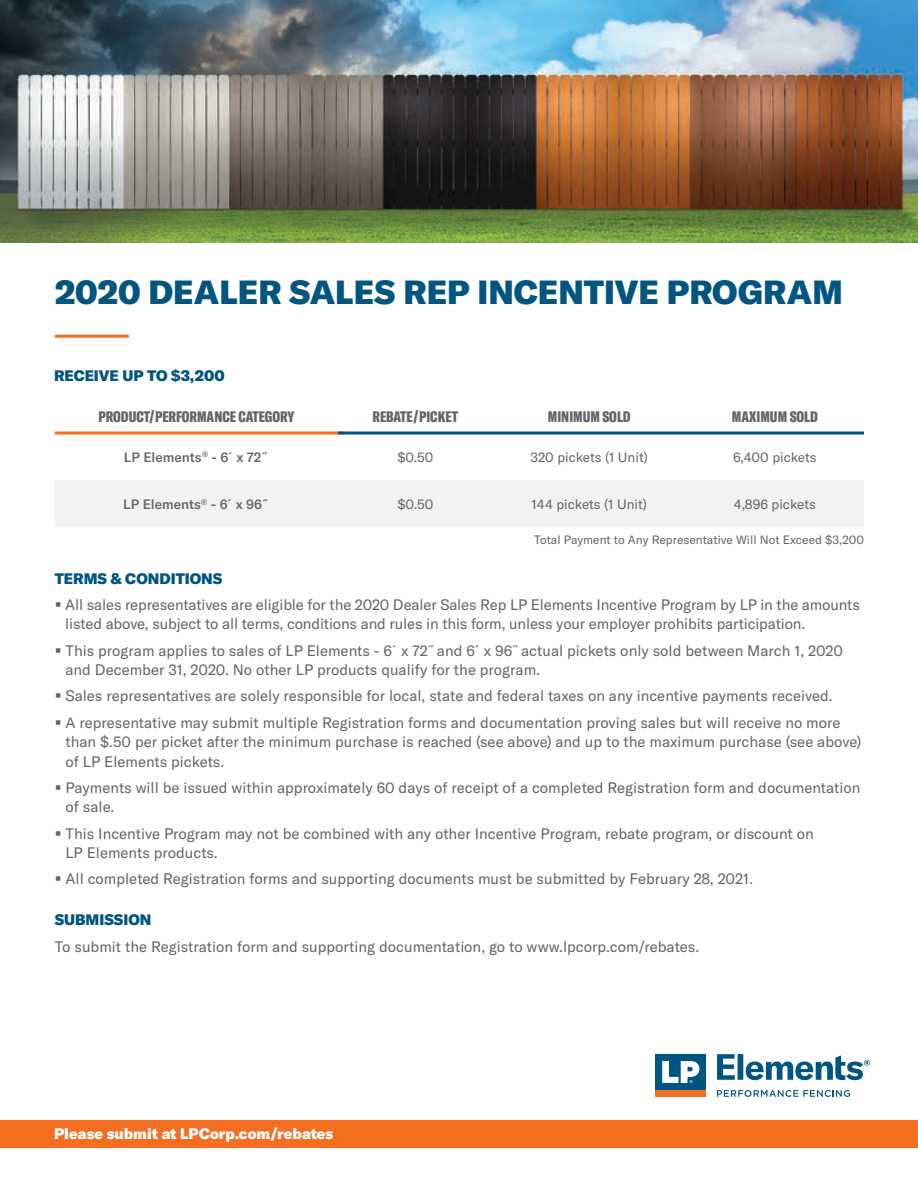
<style>
.page{position:relative;width:918px;height:1188px;background:#fff}
.page>*{position:absolute;margin:0;border:0;box-sizing:border-box;transform-origin:0 0}
.t1{font:900 33px "GT America";color:#005581}
.t2{font:15px/19.5px "GT America";color:#636466}
.t3{font:900 extra-condensed 15px "GT America";color:#636466}
.t4{font:900 15px "GT America";color:#005581}
.t5{font:900 15px "GT America";color:#fff}
.t6{font:13.5px "GT America";color:#636466}
.t7{font:500 13.5px "GT America";color:#636466}
.t8{font:12px "GT America";color:#636466}
</style>
<div class="page">
<hr style="left:55px;top:335px;width:74px;height:3px;background:#f36e21">
<div style="left:55px;top:480px;width:809px;height:47px;background:#f2f2f3"></div>
<hr style="left:55px;top:432px;width:289px;height:3px;background:#f36e21">
<hr style="left:338px;top:432px;width:526px;height:3px;background:#005581">
<div style="left:0;top:1120px;width:918px;height:28px;background:#f36e21"></div>
<div style="left:655px;top:1054px;width:50px;height:36px;background:#005581"></div>
<div style="left:655px;top:1090px;width:50px;height:7px;background:#f36e21"></div>
<svg style="left:662px;top:1061px;width:37px;height:22px"></svg>
<svg style="left:717px;top:1090px;width:133px;height:7px"></svg>
<svg style="left:717px;top:1054px;width:153px;height:26px"></svg>
<img style="left:0;top:0;width:918px;height:242px">
<h1 class="t1" style="left:55px;top:271px;width:789px">2020 DEALER SALES REP INCENTIVE PROGRAM</h1>
<p class="t4" style="left:54px;top:366px;width:172px">RECEIVE UP TO $3,200</p>
<p class="t3" style="left:98px;top:408px;width:197px">PRODUCT/PERFORMANCE CATEGORY</p>
<p class="t3" style="left:373px;top:408px;width:87px">REBATE/PICKET</p>
<p class="t3" style="left:548px;top:408px;width:84px">MINIMUM SOLD</p>
<p class="t3" style="left:732px;top:408px;width:87px">MAXIMUM SOLD</p>
<p class="t7" style="left:124px;top:449px;width:147px">LP Elements<sup>®</sup> - 6´x 72˝</p>
<p class="t6" style="left:397px;top:449px;width:38px">$0.50</p>
<p class="t6" style="left:531px;top:449px;width:119px">320 pickets (1 Unit)</p>
<p class="t6" style="left:733px;top:449px;width:85px">6,400 pickets</p>
<p class="t7" style="left:123px;top:496px;width:148px">LP Elements<sup>®</sup> - 6´x 96˝</p>
<p class="t6" style="left:397px;top:496px;width:38px">$0.50</p>
<p class="t6" style="left:531px;top:496px;width:117px">144 pickets (1 Unit)</p>
<p class="t6" style="left:734px;top:496px;width:83px">4,896 pickets</p>
<p class="t8" style="left:534px;top:533px;width:331px">Total Payment to Any Representative Will Not Exceed $3,200</p>
<p class="t4" style="left:55px;top:569px;width:169px">TERMS &amp; CONDITIONS</p>
<p class="t2" style="left:65px;top:595px;width:796px;text-indent:-10px">▪ All sales representatives are eligible for the 2020 Dealer Sales Rep LP Elements Incentive Program by LP in the amounts listed above, subject to all terms, conditions and rules in this form, unless your employer prohibits participation.</p>
<p class="t2" style="left:66px;top:641px;width:779px;text-indent:-11px">▪ This program applies to sales of LP Elements - 6´x 72˝and 6´x 96˝actual pickets only sold between March 1, 2020 and December 31, 2020. No other LP products qualify for the program.</p>
<p class="t2" style="left:55px;top:686px;width:780px">▪ Sales representatives are solely responsible for local, state and federal taxes on any incentive payments received.</p>
<p class="t2" style="left:66px;top:713px;width:797px;text-indent:-11px">▪ A representative may submit multiple Registration forms and documentation proving sales but will receive no more than $.50 per picket after the minimum purchase is reached (see above) and up to the maximum purchase (see above) of LP Elements pickets.</p>
<p class="t2" style="left:66px;top:778px;width:796px;text-indent:-11px">▪ Payments will be issued within approximately 60 days of receipt of a completed Registration form and documentation of sale.</p>
<p class="t2" style="left:66px;top:824px;width:750px;text-indent:-11px">▪ This Incentive Program may not be combined with any other Incentive Program, rebate program, or discount on<br>LP Elements products.</p>
<p class="t2" style="left:55px;top:869px;width:700px">▪ All completed Registration forms and supporting documents must be submitted by February 28, 2021.</p>
<p class="t4" style="left:55px;top:910px;width:98px">SUBMISSION</p>
<p class="t2" style="left:55px;top:937px;width:646px">To submit the Registration form and supporting documentation, go to www.lpcorp.com/rebates.</p>
<p class="t5" style="left:54px;top:1124px;width:281px">Please submit at LPCorp.com/rebates</p>
</div>
